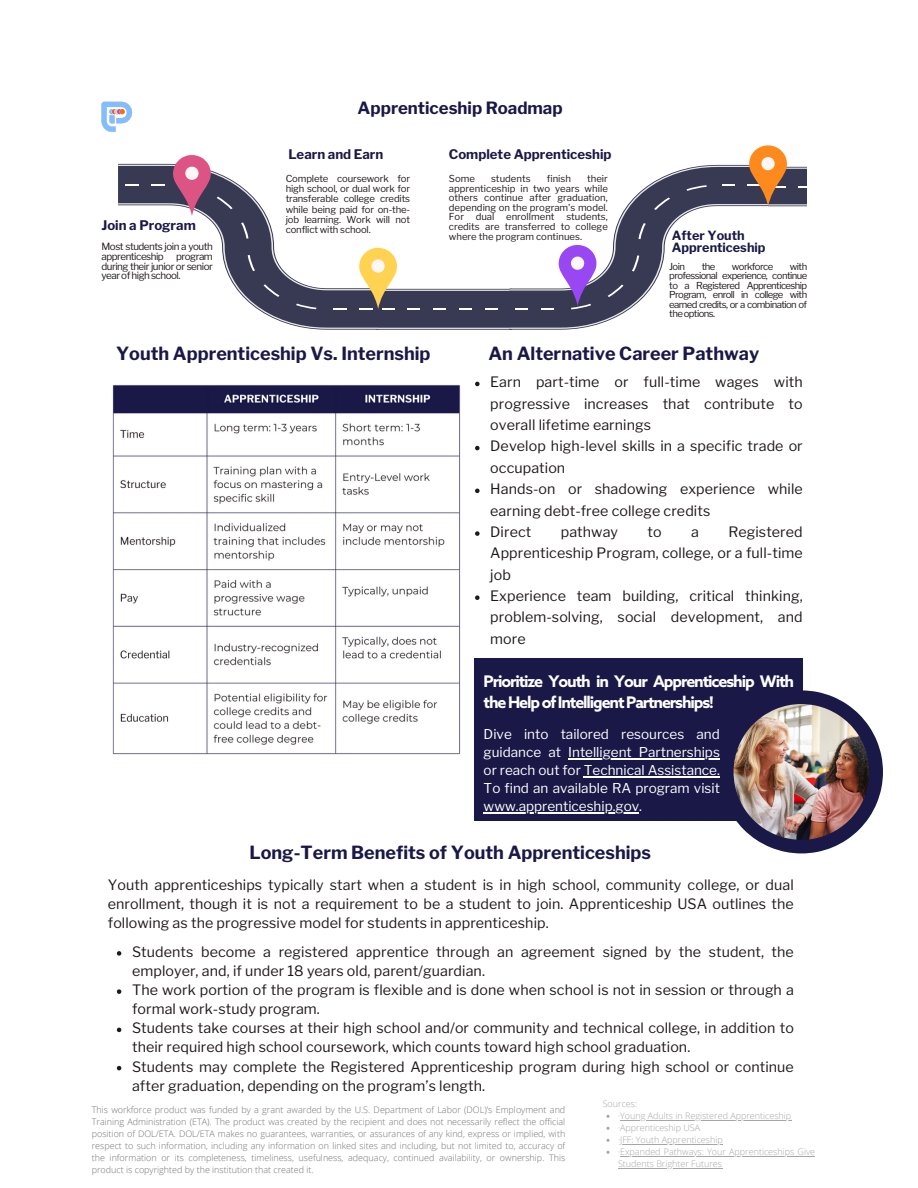
<style>
.page{position:relative;width:918px;height:1188px;background:#fff}
.page>*{position:absolute;margin:0;border:0;box-sizing:border-box;transform-origin:0 0}
.t1{font:700 18px "Libre Franklin";color:#191847}
.t2{font:700 16.8px "Libre Franklin";color:#191847}
.t3{font:700 16.05px/21.3px "Azo Sans";letter-spacing:-.07em;color:#fff}
.t4{font:14.25px/21.3px "Libre Franklin";letter-spacing:.005em;color:#20191c}
.t5{font:13.5px/18px "Libre Franklin";color:#fff;text-align:justify}
.t6{font:700 13.2px "Libre Franklin";color:#191847}
.t7{font:700 12.6px/12.6px "Libre Franklin";color:#191847}
.t8{font:9.9px/9.9px "Libre Franklin";letter-spacing:-.05em;color:#20191c;text-align:justify}
.t9{font:9.6px/9.6px "Libre Franklin";letter-spacing:-.015em;color:#20191c;text-align:justify}
.t10{font:9.6px "Libre Franklin";letter-spacing:-.06em;color:#20191c}
.t11{font:300 9px/12px "Open Sans";color:#737373;text-align:justify}
.t12{font:300 9px/12px "Open Sans";color:#a6a6a6}
</style>
<div class="page">
<svg style="left:118px;top:145px;width:688px;height:185px"></svg>
<div style="left:475px;top:658px;width:328px;height:162px;background:#191847"></div>
<img style="left:101px;top:102px;width:31px;height:30px">
<svg style="left:720px;top:690px;width:163px;height:163px"></svg>
<img style="left:734px;top:704px;width:135px;height:136px">
<img style="left:112px;top:385px;width:349px;height:370px">
<svg style="left:475px;top:382px;width:5px;height:4px"></svg>
<svg style="left:475px;top:446px;width:5px;height:4px"></svg>
<svg style="left:475px;top:489px;width:5px;height:4px"></svg>
<svg style="left:475px;top:531px;width:5px;height:5px"></svg>
<svg style="left:475px;top:595px;width:5px;height:5px"></svg>
<svg style="left:117px;top:951px;width:4px;height:5px"></svg>
<svg style="left:117px;top:989px;width:4px;height:5px"></svg>
<svg style="left:117px;top:1028px;width:4px;height:4px"></svg>
<svg style="left:117px;top:1066px;width:4px;height:4px"></svg>
<hr style="left:620px;top:1120px;width:172px;height:1px;background:#a6a6a6">
<hr style="left:620px;top:1144px;width:103px;height:1px;background:#a6a6a6">
<hr style="left:620px;top:1156px;width:195px;height:1px;background:#a6a6a6">
<hr style="left:618px;top:1168px;width:104px;height:1px;background:#a6a6a6">
<hr style="left:568px;top:758px;width:152px;height:1px;background:#fff">
<hr style="left:584px;top:776px;width:136px;height:1px;background:#fff">
<hr style="left:484px;top:812px;width:155px;height:1px;background:#fff">
<p class="t2" style="left:358px;top:97px;width:207px">Apprenticeship Roadmap</p>
<p class="t6" style="left:101px;top:217px;width:96px">Join a Program</p>
<p class="t8" style="left:101px;top:241px;width:113px">Most students join a youth apprenticeship program during their junior or senior year of high school.</p>
<p class="t6" style="left:288px;top:146px;width:96px">Learn and Earn</p>
<p class="t6" style="left:449px;top:146px;width:164px">Complete Apprenticeship</p>
<p class="t9" style="left:286px;top:173px;width:126px;line-height:10.4px">Complete coursework for high school, or dual work for transferable college credits while being paid for on-the&shy;job learning. Work will not conflict with school.</p>
<p class="t9" style="left:449px;top:174px;width:28px">Some</p>
<p class="t9" style="left:491px;top:174px;width:41px">students</p>
<p class="t9" style="left:547px;top:174px;width:26px">finish</p>
<p class="t9" style="left:449px;top:174px;width:161px;text-indent:138px">their apprenticeship in two years while others continue after graduation, depending on the program's model.<br>For dual enrollment students, credits are transferred to college where the program continues.</p>
<p class="t7" style="left:672px;top:229px;width:95px">After Youth<br>Apprenticeship</p>
<p class="t9" style="left:669px;top:261px;width:17px">Join</p>
<p class="t9" style="left:702px;top:261px;width:15px">the</p>
<p class="t10" style="left:732px;top:260px;width:43px">workforce</p>
<p class="t9" style="left:669px;top:261px;width:139px;text-indent:121px">with professional experience, continue to a Registered Apprenticeship Program, enroll in college with earned credits, or a combination of theoptions.</p>
<p class="t1" style="left:116px;top:343px;width:316px">Youth Apprenticeship Vs. Internship</p>
<p class="t1" style="left:488px;top:343px;width:272px">An Alternative Career Pathway</p>
<p class="t4" style="left:490px;top:372px;width:314px;text-align:justify">Earn part-time or full-time wages with progressive increases that contribute to overall lifetime earnings</p>
<p class="t4" style="left:490px;top:436px;width:314px">Develop high-level skills in a specific trade or occupation</p>
<p class="t4" style="left:490px;top:478px;width:314px">Hands-on or shadowing experience while earning debt-free college credits</p>
<p class="t4" style="left:490px;top:521px;width:43px">Direct</p>
<p class="t4" style="left:561px;top:521px;width:59px">pathway</p>
<p class="t4" style="left:648px;top:521px;width:16px">to</p>
<p class="t4" style="left:691px;top:521px;width:9px">a</p>
<p class="t4" style="left:490px;top:521px;width:314px;text-align:justify;text-indent:238px">Registered Apprenticeship Program, college, or a full-time job</p>
<p class="t4" style="left:490px;top:585px;width:314px;text-align:justify">Experience team building, critical thinking, problem-solving, social development, and more</p>
<p class="t3" style="left:484px;top:672px;width:312px">Prioritize Youth in Your Apprenticeship With the Help of Intelligent Partnerships!</p>
<p class="t5" style="left:484px;top:725px;width:238px">Dive into tailored resources and guidance at Intelligent Partnerships or reach out for Technical Assistance.<br>To find an available RA program visit www.apprenticeship.gov.</p>
<p class="t1" style="left:250px;top:842px;width:403px">Long-Term Benefits of Youth Apprenticeships</p>
<p class="t4" style="left:108px;top:875px;width:688px;line-height:19.2px;text-align:justify">Youth apprenticeships typically start when a student is in high school, community college, or dual enrollment, though it is not a requirement to be a student to join. Apprenticeship USA outlines the following as the progressive model for students in apprenticeship.</p>
<p class="t4" style="left:132px;top:942px;width:663px;line-height:19.2px">Students become a registered apprentice through an agreement signed by the student, the employer, and, if under 18 years old, parent/guardian.</p>
<p class="t4" style="left:132px;top:980px;width:663px;line-height:19.2px">The work portion of the program is flexible and is done when school is not in session or through a formal work-study program.</p>
<p class="t4" style="left:132px;top:1019px;width:663px;line-height:19.2px">Students take courses at their high school and/or community and technical college, in addition to their required high school coursework, which counts toward high school graduation.</p>
<p class="t4" style="left:132px;top:1057px;width:663px;line-height:19.2px">Students may complete the Registered Apprenticeship program during high school or continue after graduation, depending on the program’s length.</p>
<p class="t11" style="left:92px;top:1104px;width:475px">This workforce product was funded by a grant awarded by the U.S. Department of Labor (DOL)’s Employment and Training Administration (ETA). The product was created by the recipient and does not necessarily reflect the official position of DOL/ETA. DOL/ETA makes no guarantees, warranties, or assurances of any kind, express or implied, with respect to such information, including any information on linked sites and including, but not limited to, accuracy of the information or its completeness, timeliness, usefulness, adequacy, continued availability, or ownership. This product is copyrighted by the institution that created it.</p>
<p class="t12" style="left:618px;top:1110px;width:175px">·Young Adults in Registered Apprenticeship</p>
<p class="t12" style="left:603px;top:1098px;width:36px">Sources:</p>
<p class="t12" style="left:618px;top:1122px;width:84px">·Apprenticeship USA</p>
<p class="t12" style="left:618px;top:1134px;width:106px">·JFF: Youth Apprenticeship</p>
<p class="t12" style="left:618px;top:1146px;width:199px">·Expanded Pathways: Your Apprenticeships Give<br>Students Brighter Futures</p>
</div>
